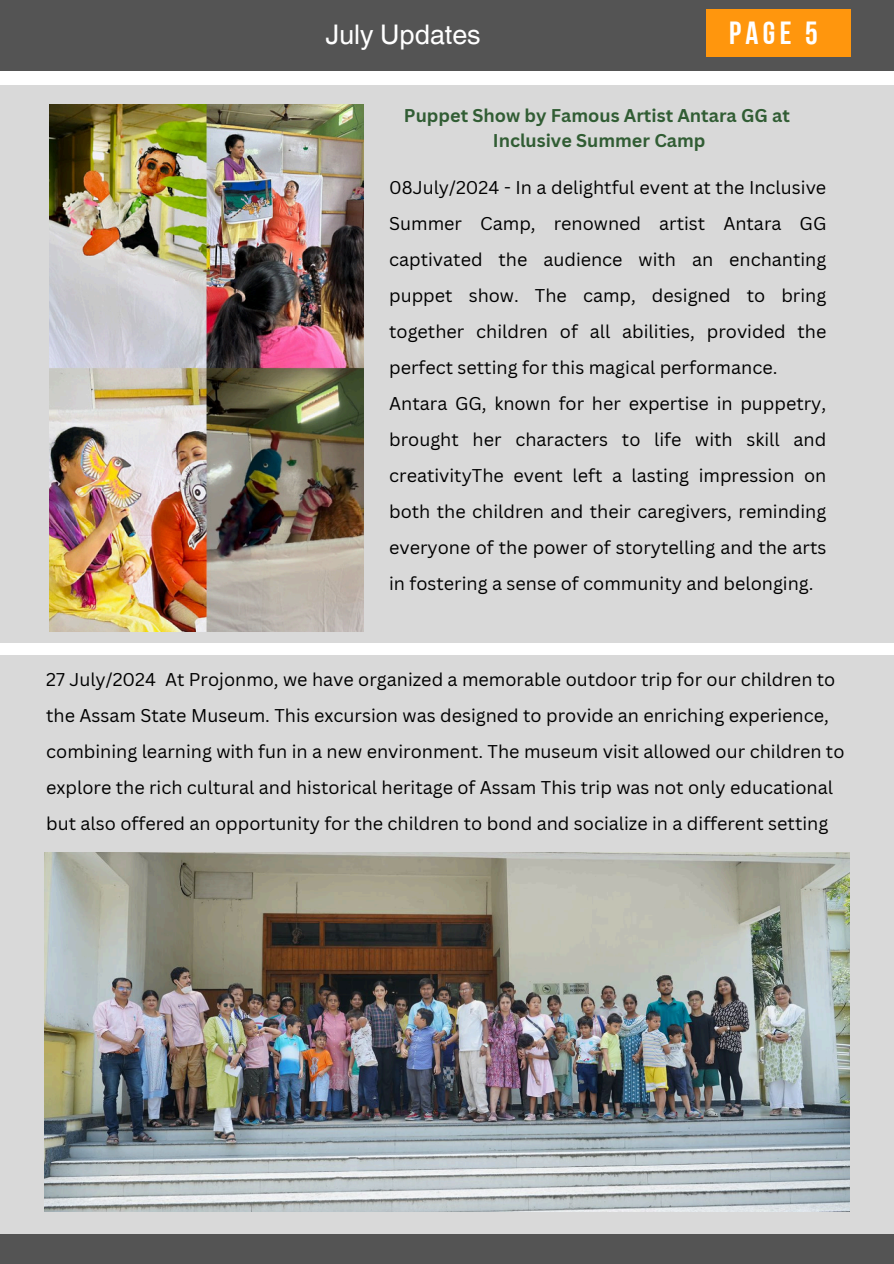
<style>
.page{position:relative;width:894px;height:1264px;background:#fff}
.page>*{position:absolute;margin:0;border:0;box-sizing:border-box;transform-origin:0 0}
.t1{font:31.95px "Bebas Neue Cyrillic";color:#fff}
.t2{font:27px "Helvetica World";color:#fff}
.t3{font:18px/36px "Canva Sans";color:#000;text-align:justify}
.t4{font:700 18px/24.8px "Canva Sans";color:#315d34;text-align:center}
</style>
<div class="page">
<div style="left:0;top:655px;width:892px;height:578px;background:#d9d9d9"></div>
<div style="left:0;top:0;width:893px;height:71px;background:#545454"></div>
<div style="left:0;top:85px;width:893px;height:558px;background:#d9d9d9"></div>
<img style="left:49px;top:105px;width:314px;height:526px">
<div style="left:706px;top:10px;width:144px;height:47px;background:#ff960d"></div>
<div style="left:0;top:1233px;width:893px;height:30px;background:#545454"></div>
<img style="left:44px;top:852px;width:805px;height:359px">
<p class="t2" style="left:325px;top:18px;width:157px">July Updates</p>
<h2 class="t1" style="left:729px;top:20px;width:90px">PAGE 5</h2>
<h3 class="t4" style="left:404px;top:103px;width:387px">Puppet Show by Famous Artist Antara GG at<br>Inclusive Summer Camp</h3>
<p class="t3" style="left:389px;top:169px;width:438px">08July/2024 - In a delightful event at the Inclusive Summer Camp, renowned artist Antara GG captivated the audience with an enchanting puppet show. The camp, designed to bring together children of all abilities, provided the perfect setting for this magical performance.</p>
<p class="t3" style="left:389px;top:385px;width:438px">Antara GG, known for her expertise in puppetry, brought her characters to life with skill and creativityThe event left a lasting impression on both the children and their caregivers, reminding everyone of the power of storytelling and the arts in fostering a sense of community and belonging.</p>
<p class="t3" style="left:46px;top:661px;width:799px;text-align:left">27 July/2024 At Projonmo, we have organized a memorable outdoor trip for our children to the Assam State Museum. This excursion was designed to provide an enriching experience, combining learning with fun in a new environment. The museum visit allowed our children to explore the rich cultural and historical heritage of Assam This trip was not only educational but also offered an opportunity for the children to bond and socialize in a different setting</p>
</div>
